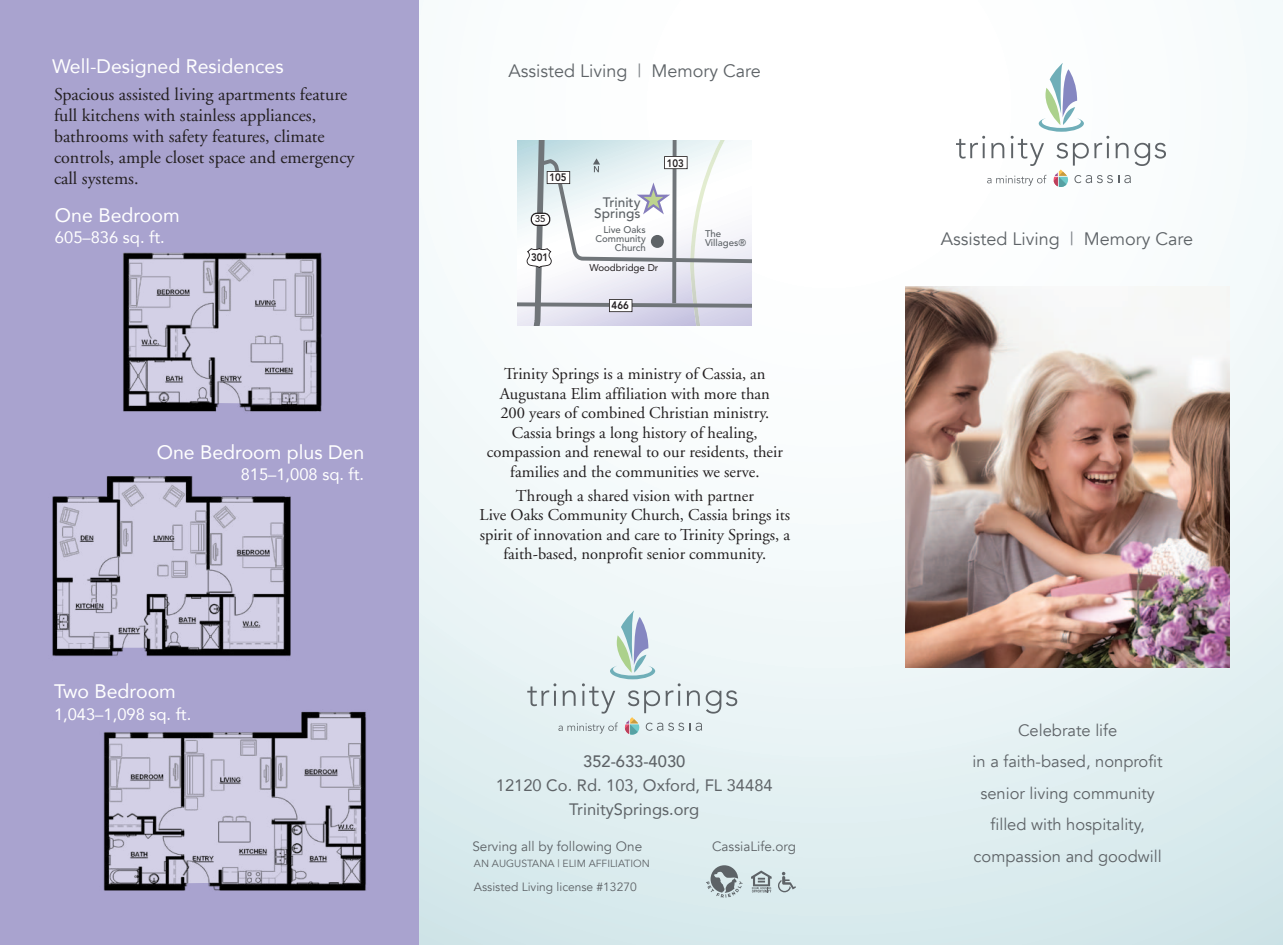
<style>
.page{position:relative;width:1283px;height:945px;background:#fff}
.page>*{position:absolute;margin:0;border:0;box-sizing:border-box;transform-origin:0 0}
.t1{font:19.5px "Avenir";color:#fff}
.t2{font:18px/21px "Adobe Garamond";color:#231f20}
.t3{font:18px "Avenir";color:#5e6367}
.t4{font:16.5px/19.5px "Adobe Garamond";color:#231f20;text-align:center}
.t5{font:16.5px/31.5px "Avenir";color:#5e6367;text-align:center}
.t6{font:16.5px "Avenir";color:#5e6367}
.t7{font:16.5px "Avenir";color:#fff}
.t8{font:500 16.5px "Avenir";color:#5e6367}
.t9{font:500 13.65px/11.7px "Avenir";color:#5e6367;text-align:right}
.t10{font:13.5px "Avenir";color:#5e6367}
.t11{font:12px "Avenir";color:#5e6367}
.t12{font:800 10.8px "Avenir";color:#231f20;scale:.9 1}
.t13{font:10.35px "Avenir";color:#5e6367}
.t14{font:9.75px "Avenir";color:#231f20}
.t15{font:500 9.75px "Avenir";color:#231f20}
.t16{font:500 9.6px/8.7px "Avenir";color:#5e6367;text-align:right}
.s1{color:#7d8286}
</style>
<div class="page">
<div style="left:416px;top:0;width:866px;height:945px;background:linear-gradient(to bottom,#fff,#dbecee)"></div>
<div style="left:0;top:0;width:418px;height:945px;background:#a9a3cf"></div>
<img style="left:905px;top:287px;width:324px;height:380px">
<svg style="left:751px;top:871px;width:20px;height:22px"></svg>
<svg style="left:778px;top:872px;width:18px;height:20px"></svg>
<svg style="left:956px;top:63px;width:210px;height:124px"></svg>
<svg style="left:527px;top:610px;width:210px;height:125px"></svg>
<img style="left:123px;top:252px;width:199px;height:160px">
<img style="left:52px;top:476px;width:239px;height:181px">
<img style="left:103px;top:711px;width:264px;height:180px">
<svg style="left:517px;top:141px;width:234px;height:184px"></svg>
<svg style="left:706px;top:865px;width:36px;height:33px"></svg>
<p class="t1" style="left:52px;top:54px;width:233px">Well-Designed Residences</p>
<p class="t2" style="left:54px;top:85px;width:302px">Spacious assisted living apartments feature full kitchens with stainless appliances, bathrooms with safety features, climate controls, ample closet space and emergency call systems.</p>
<p class="t1" style="left:55px;top:203px;width:126px">One Bedroom</p>
<p class="t7" style="left:55px;top:227px;width:111px">605–836 sq. ft.</p>
<p class="t1" style="left:157px;top:439px;width:209px">One Bedroom plus Den</p>
<p class="t7" style="left:241px;top:463px;width:125px">815–1,008 sq. ft.</p>
<p class="t1" style="left:54px;top:679px;width:123px">Two Bedroom</p>
<p class="t7" style="left:54px;top:703px;width:139px">1,043–1,098 sq. ft.</p>
<p class="t3" style="left:508px;top:59px;width:254px">Assisted Living <span class="s1">|</span> Memory Care</p>
<p class="t12" style="left:549px;top:173px;width:21px">105</p>
<p class="t15" style="left:535px;top:215px;width:12px">35</p>
<p class="t12" style="left:531px;top:253px;width:21px">301</p>
<p class="t12" style="left:666px;top:158px;width:21px">103</p>
<p class="t9" style="left:594px;top:198px;width:48px">Trinity<br>Springs</p>
<p class="t16" style="left:595px;top:226px;width:52px">Live Oaks<br>Community<br>Church</p>
<p class="t16" style="left:705px;top:230px;width:43px;text-align:left">The<br>Villages®</p>
<p class="t14" style="left:589px;top:264px;width:70px">Woodbridge Dr</p>
<p class="t12" style="left:611px;top:301px;width:21px">466</p>
<p class="t4" style="left:487px;top:366px;width:297px">Trinity Springs is a ministry of Cassia, an Augustana Elim affiliation with more than 200 years of combined Christian ministry.<br>Cassia brings a long history of healing, compassion and renewal to our residents, their families and the communities we serve.</p>
<p class="t4" style="left:479px;top:487px;width:312px">Through a shared vision with partner<br>Live Oaks Community Church, Cassia brings its spirit of innovation and care to Trinity Springs, a faith-based, nonprofit senior community.</p>
<p class="t8" style="left:583px;top:751px;width:104px">352-633-4030</p>
<p class="t6" style="left:496px;top:775px;width:278px">12120 Co. Rd. 103, Oxford, FL 34484</p>
<p class="t6" style="left:569px;top:799px;width:131px">TrinitySprings.org</p>
<p class="t10" style="left:472px;top:837px;width:171px">Serving all by following One</p>
<p class="t10" style="left:712px;top:837px;width:85px">CassiaLife.org</p>
<p class="t13" style="left:474px;top:856px;width:177px">AN AUGUSTANA | ELIM AFFILIATION</p>
<p class="t11" style="left:474px;top:879px;width:164px">Assisted Living license #13270</p>
<p class="t3" style="left:940px;top:226px;width:254px">Assisted Living <span class="s1">|</span> Memory Care</p>
<p class="t5" style="left:972px;top:715px;width:192px">Celebrate life<br>in a faith-based, nonprofit senior living community filled with hospitality, compassion and goodwill</p>
</div>
